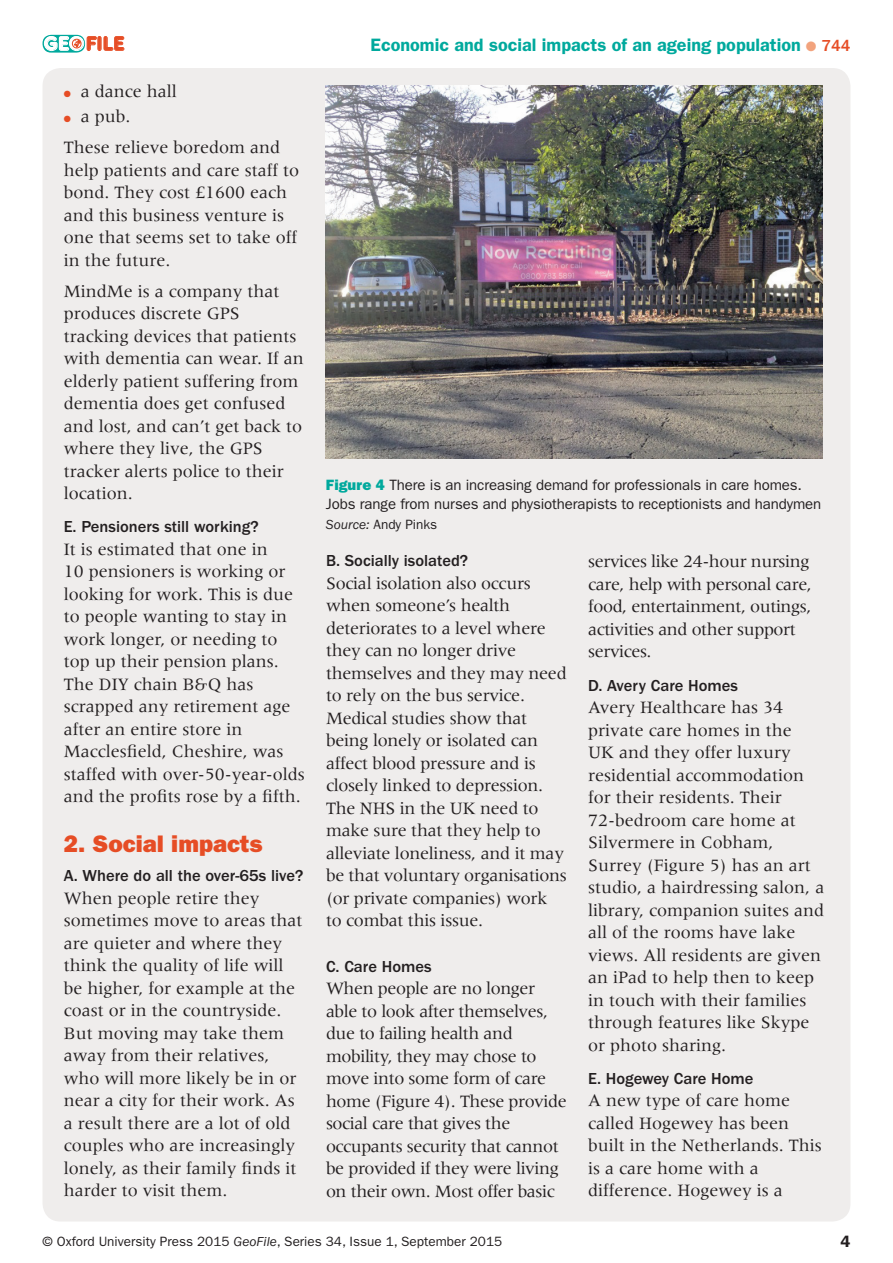
<style>
.page{position:relative;width:893px;height:1263px;background:#fff}
.page>*{position:absolute;margin:0;border:0;box-sizing:border-box;transform-origin:0 0}
.t1{font:24px "ITC Franklin Gothic Std Hvy";color:#e64d25}
.t2{font:20.55px "Frankfurter Medium Std";color:#e64d25}
.t3{font:18px/22.5px "Meridien LT Std";color:#231f20}
.t4{font:18px/22.5px "Meridien LT Std";letter-spacing:-.025em;color:#231f20}
.t5{font:600 18px "ITC Franklin Gothic Std";color:#00a99d}
.t6{font:500 16.5px "ITC Franklin Gothic Std";color:#231f20}
.t7{font:600 16.5px "ITC Franklin Gothic Std";color:#231f20}
.t8{font:15px/19.5px "ITC Franklin Gothic Std";letter-spacing:-.005em;color:#231f20}
.t9{font:13.5px "ITC Franklin Gothic Std";color:#231f20}
.s1{color:#fff}
.s2{color:#f2a37d}
.s3{font-weight:500;font-size:16.5px;color:#e64d25}
.s4{color:#e64d25}
.s5{font-family:"ITC Franklin Gothic Std Hvy";color:#00a99d}
.s6{font-style:italic}
</style>
<div class="page">
<div style="left:43px;top:68px;width:807px;height:1153px;background:#efedec;border-radius:18px"></div>
<div style="left:43px;top:35px;width:42px;height:18px;background:#00a99d;border-radius:9px"></div>
<div style="left:98px;top:36px;width:3px;height:15px;border:1px solid #e64d25;border-radius:2px"></div>
<svg style="left:104px;top:36px;width:20px;height:15px"></svg>
<svg style="left:44px;top:36px;width:53px;height:15px"></svg>
<div style="left:72px;top:39px;width:9px;height:9px;border:1px solid #e64d25;border-radius:50%"></div>
<img style="left:326px;top:85px;width:497px;height:374px">
<p class="t2" style="left:44px;top:32px;width:82px"><span class="s1">GEO</span>FILE</p>
<p class="t5" style="left:371px;top:34px;width:481px">Economic and social impacts of an ageing population <span class="s2">●</span> <span class="s3">744</span></p>
<p class="t3" style="left:64px;top:80px;width:115px"><span class="s4">●</span> a dance hall</p>
<p class="t3" style="left:64px;top:101px;width:218px;line-height:31px"><span class="s4">●</span> a pub.<br>These relieve boredom and</p>
<p class="t3" style="left:64px;top:158px;width:237px">help patients and care staff to bond. They cost £1600 each and this business venture is one that seems set to take off in the future.</p>
<p class="t3" style="left:64px;top:279px;width:241px">MindMe is a company that produces discrete GPS tracking devices that patients with dementia can wear. If an elderly patient suffering from dementia does get confused and lost, and can’t get back to where they live, the GPS tracker alerts police to their location.</p>
<p class="t6" style="left:64px;top:518px;width:196px">E. Pensioners still working?</p>
<p class="t3" style="left:64px;top:538px;width:242px">It is estimated that one in<br>10 pensioners is working or looking for work. This is due to people wanting to stay in work longer, or needing to top up their pension plans.<br>The DIY chain B&amp;Q has scrapped any retirement age after an entire store in<br>Macclesfield, Cheshire, was staffed with over-50-year-olds and the profits rose by a fifth.</p>
<h1 class="t1" style="left:64px;top:830px;width:200px">2. Social impacts</h1>
<p class="t6" style="left:64px;top:867px;width:241px">A. Where do all the over-65s live?</p>
<p class="t3" style="left:64px;top:887px;width:240px">When people retire they sometimes move to areas that are quieter and where they think the quality of life will be higher, for example at the coast or in the countryside.<br>But moving may take them away from their relatives, who will more likely be in or near a city for their work. As a result there are a lot of old couples who are increasingly lonely, as their family finds it harder to visit them.</p>
<p class="t8" style="left:326px;top:475px;width:497px"><span class="s5">Figure 4</span> There is an increasing demand for professionals in care homes.<br>Jobs range from nurses and physiotherapists to receptionists and handymen</p>
<p class="t9" style="left:326px;top:516px;width:113px"><span class="s6">Source:</span> Andy Pinks</p>
<p class="t6" style="left:326px;top:551px;width:144px">B. Socially isolated?</p>
<p class="t3" style="left:326px;top:571px;width:242px">Social isolation also occurs when someone’s health deteriorates to a level where they can no longer drive themselves and they may need to rely on the bus service.<br>Medical studies show that being lonely or isolated can affect blood pressure and is closely linked to depression.<br>The NHS in the UK need to make sure that they help to alleviate loneliness, and it may be that voluntary organisations (or private companies) work to combat this issue.</p>
<p class="t6" style="left:326px;top:957px;width:107px">C. Care Homes</p>
<p class="t4" style="left:326px;top:977px;width:242px">When people are no longer able to look after themselves, due to failing health and mobility, they may chose to move into some form of care home (Figure 4). These provide social care that gives the occupants security that cannot be provided if they were living on their own. Most offer basic</p>
<p class="t4" style="left:588px;top:550px;width:225px">services like 24-hour nursing care, help with personal care, food, entertainment, outings, activities and other support services.</p>
<p class="t6" style="left:588px;top:676px;width:151px">D. Avery Care Homes</p>
<p class="t3" style="left:588px;top:696px;width:238px">Avery Healthcare has 34 private care homes in the<br>UK and they offer luxury residential accommodation for their residents. Their<br>72-bedroom care home at<br>Silvermere in Cobham,<br>Surrey (Figure 5) has an art studio, a hairdressing salon, a library, companion suites and all of the rooms have lake views. All residents are given an iPad to help then to keep in touch with their families through features like Skype or photo sharing.</p>
<p class="t6" style="left:588px;top:1069px;width:167px">E. Hogewey Care Home</p>
<p class="t3" style="left:588px;top:1089px;width:235px">A new type of care home called Hogewey has been built in the Netherlands. This is a care home with a difference. Hogewey is a</p>
<p class="t9" style="left:43px;top:1233px;width:461px">© Oxford University Press 2015 <span class="s6">GeoFile</span>, Series 34, Issue 1, September 2015</p>
<p class="t7" style="left:840px;top:1231px;width:11px">4</p>
</div>
